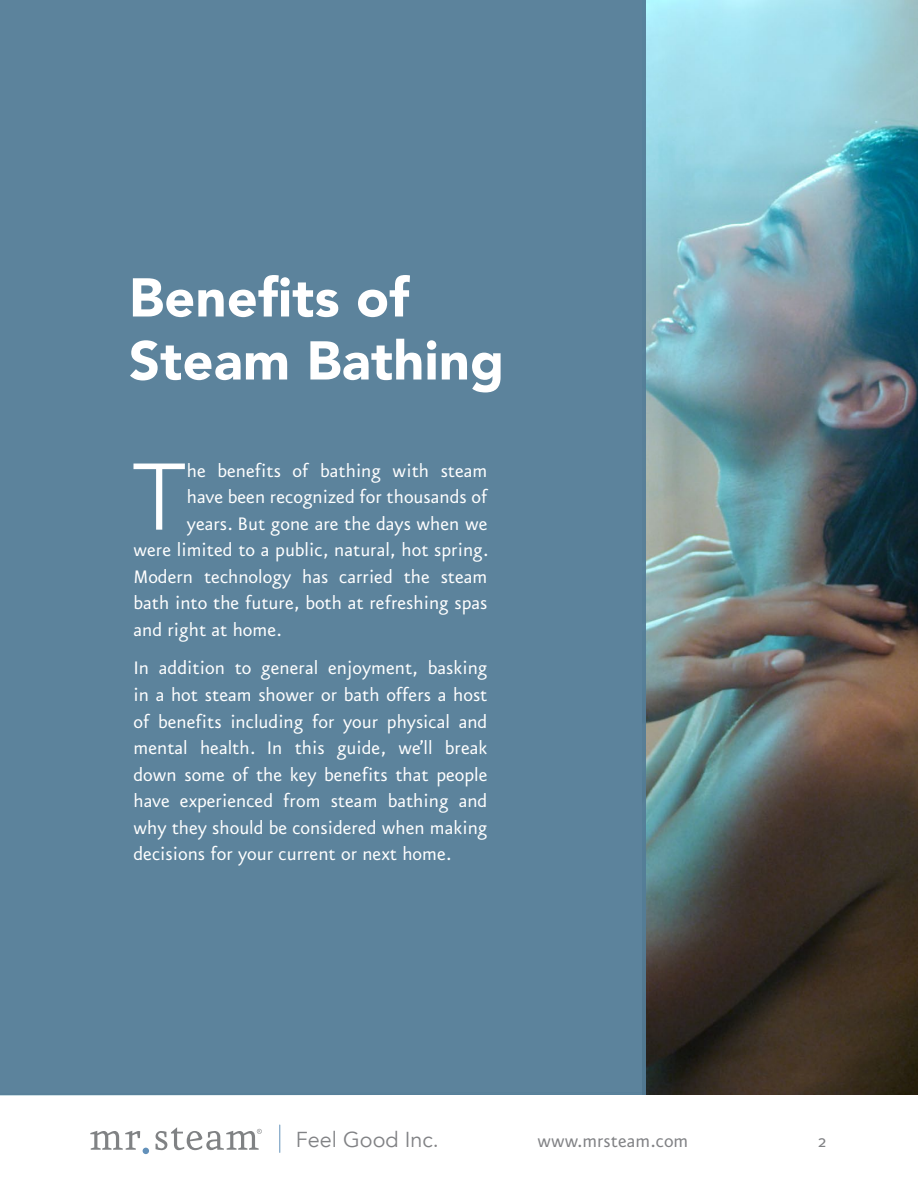
<style>
.page{position:relative;width:918px;height:1188px;background:#fff}
.page>*{position:absolute;margin:0;border:0;box-sizing:border-box;transform-origin:0 0}
.t1{font:300 93.45px "Avenir";color:#fff}
.t2{font:900 54px/63px "Avenir";letter-spacing:.005em;color:#fff}
.t3{font:21.75px/26.5px "Eureka Sans";color:#fff;text-align:justify}
.t4{font:21.6px "Eureka Sans";color:#818285}
.t5{font:21.6px "Avenir";color:#818285}
</style>
<div class="page">
<svg style="left:279px;top:1125px;width:1px;height:27px"></svg>
<svg style="left:90px;top:1131px;width:59px;height:23px"></svg>
<svg style="left:156px;top:1127px;width:106px;height:23px"></svg>
<svg style="left:0;top:1095px;width:325px;height:1px"></svg>
<img style="left:646px;top:0;width:272px;height:1095px">
<div style="left:0;top:0;width:646px;height:1095px;background:#5c839c"></div>
<h2 class="t2" style="left:129px;top:265px;width:377px">Benefits of<br>Steam Bathing</h2>
<h1 class="t1" style="left:132px;top:443px;width:55px">T</h1>
<p class="t3" style="left:187px;top:458px;width:302px">he benefits of bathing with steam</p>
<p class="t3" style="left:187px;top:485px;width:302px">have been recognized for thousands of</p>
<p class="t3" style="left:187px;top:511px;width:302px">years. But gone are the days when we</p>
<p class="t3" style="left:133px;top:538px;width:357px">were limited to a public, natural, hot spring.</p>
<p class="t3" style="left:133px;top:565px;width:356px">Modern technology has carried the steam</p>
<p class="t3" style="left:133px;top:591px;width:355px">bath into the future, both at refreshing spas</p>
<p class="t3" style="left:133px;top:618px;width:150px">and right at home.</p>
<p class="t3" style="left:133px;top:656px;width:356px">In addition to general enjoyment, basking in a hot steam shower or bath offers a host of benefits including for your physical and mental health. In this guide, we’ll break down some of the key benefits that people have experienced from steam bathing and why they should be considered when making decisions for your current or next home.</p>
<p class="t5" style="left:296px;top:1127px;width:144px">Feel Good Inc.</p>
<p class="t4" style="left:537px;top:1132px;width:152px">www.mrsteam.com</p>
<p class="t4" style="left:818px;top:1132px;width:10px">2</p>
</div>
